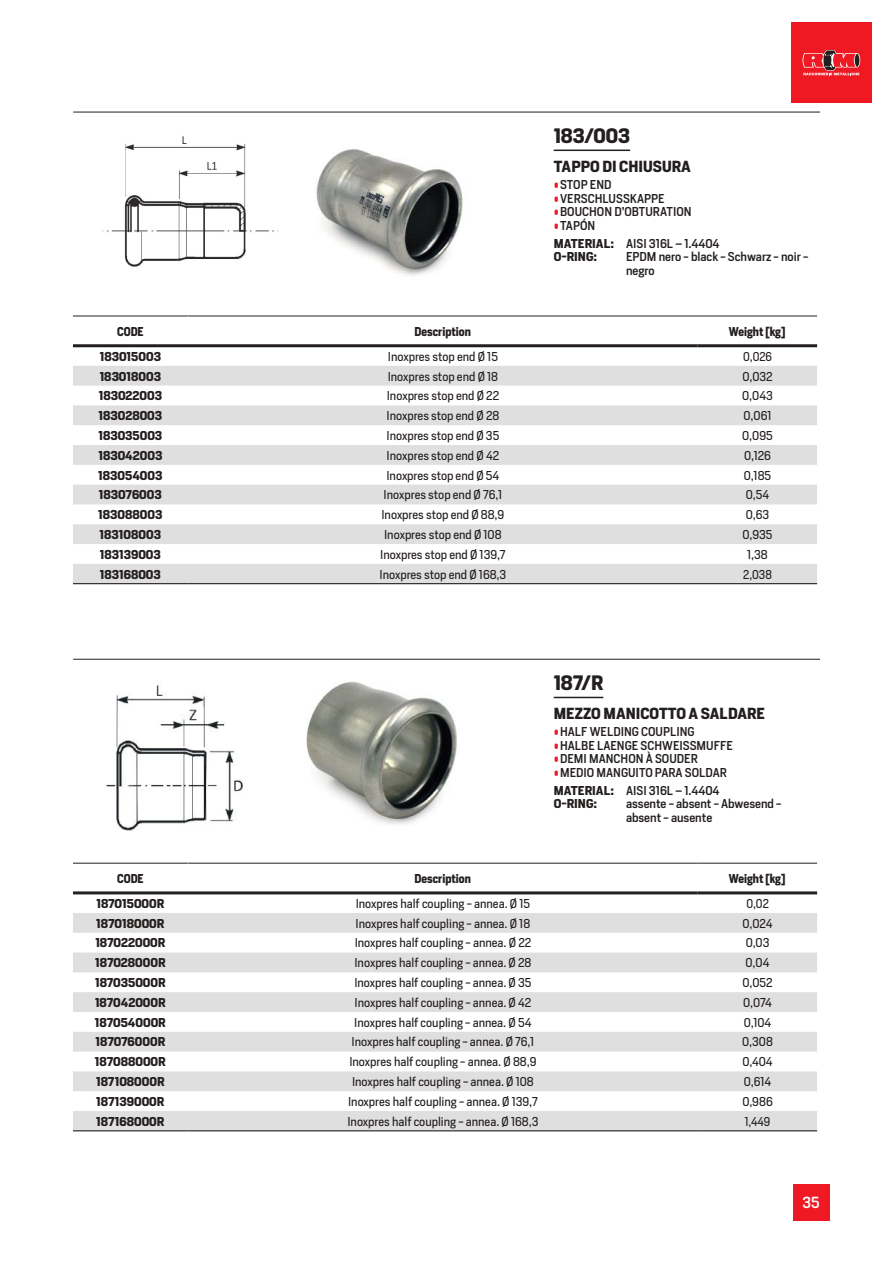
<style>
.page{position:relative;width:893px;height:1263px;background:#fff}
.page>*{position:absolute;margin:0;border:0;box-sizing:border-box;transform-origin:0 0}
.t1{font:700 19.5px "Heron Sans";letter-spacing:.005em;color:#241f1f}
.t2{font:700 15px "Heron Sans";color:#241f1f}
.t3{font:500 15px "Heron Sans";color:#fff}
.t4{font:12px "Heron Sans";color:#241f1f}
.t5{font:500 12px/17.7px "Heron Sans";color:#241f1f}
.t6{font:700 12px "Heron Sans";color:#241f1f}
.t7{font:700 12px "Heron Sans";color:#241f1f;scale:.9 1}
.t8{font:12px "Heron Sans";color:#241f1f;scale:.95 1}
.s1{color:#ef1923}
.s2{font-weight:700}
</style>
<div class="page">
<div style="left:793px;top:1184px;width:36px;height:36px;background:#ef1923"></div>
<div style="left:791px;top:22px;width:81px;height:81px;background:#ef1923"></div>
<svg style="left:802px;top:50px;width:58px;height:25px"></svg>
<hr style="left:73px;top:316px;width:115px;height:1px;background:#241f1f">
<hr style="left:188px;top:316px;width:509px;height:1px;background:#241f1f">
<hr style="left:697px;top:316px;width:120px;height:1px;background:#241f1f">
<hr style="left:73px;top:344px;width:115px;height:3px;background:#241f1f">
<hr style="left:188px;top:344px;width:509px;height:3px;background:#241f1f">
<hr style="left:697px;top:344px;width:120px;height:3px;background:#241f1f">
<svg style="left:73px;top:366px;width:744px;height:217px;fill:#e0dfdf"></svg>
<hr style="left:73px;top:583px;width:115px;height:1px;background:#241f1f">
<hr style="left:188px;top:583px;width:510px;height:1px;background:#241f1f">
<hr style="left:698px;top:583px;width:119px;height:1px;background:#241f1f">
<hr style="left:554px;top:150px;width:76px;height:1px;background:#241f1f">
<hr style="left:73px;top:112px;width:747px;height:1px;background:#241f1f">
<img style="left:102px;top:136px;width:176px;height:131px">
<img style="left:316px;top:149px;width:147px;height:127px">
<hr style="left:73px;top:863px;width:115px;height:1px;background:#241f1f">
<hr style="left:188px;top:863px;width:509px;height:1px;background:#241f1f">
<hr style="left:697px;top:863px;width:120px;height:1px;background:#241f1f">
<hr style="left:73px;top:891px;width:115px;height:3px;background:#241f1f">
<hr style="left:188px;top:891px;width:509px;height:3px;background:#241f1f">
<hr style="left:697px;top:891px;width:120px;height:3px;background:#241f1f">
<svg style="left:73px;top:913px;width:744px;height:217px;fill:#e0dfdf"></svg>
<hr style="left:73px;top:1130px;width:115px;height:1px;background:#241f1f">
<hr style="left:188px;top:1130px;width:510px;height:1px;background:#241f1f">
<hr style="left:698px;top:1130px;width:119px;height:1px;background:#241f1f">
<hr style="left:554px;top:697px;width:49px;height:1px;background:#241f1f">
<hr style="left:73px;top:659px;width:747px;height:1px;background:#241f1f">
<img style="left:106px;top:685px;width:137px;height:146px">
<img style="left:306px;top:681px;width:151px;height:144px">
<h1 class="t1" style="left:554px;top:123px;width:78px">183/003</h1>
<p class="t2" style="left:554px;top:156px;width:139px">TAPPO DI CHIUSURA</p>
<p class="t5" style="left:554px;top:176px;width:59px"><span class="s1">•</span>STOP END</p>
<p class="t5" style="left:554px;top:189px;width:112px"><span class="s1">•</span>VERSCHLUSSKAPPE</p>
<p class="t5" style="left:554px;top:203px;width:139px"><span class="s1">•</span>BOUCHON D’OBTURATION</p>
<p class="t5" style="left:554px;top:216px;width:167px"><span class="s1">•</span>TAPÓN<br><span class="s2">MATERIAL:</span> AISI 316L – 1.4404</p>
<p class="t6" style="left:554px;top:249px;width:45px">O-RING:</p>
<p class="t5" style="left:626px;top:250px;width:184px;line-height:13.5px">EPDM nero - black - Schwarz - noir - negro</p>
<p class="t7" style="left:117px;top:324px;width:31px">CODE</p>
<p class="t7" style="left:414px;top:324px;width:64px">Description</p>
<p class="t7" style="left:729px;top:324px;width:64px">Weight [kg]</p>
<p class="t6" style="left:100px;top:348px;width:63px">183015003</p>
<p class="t4" style="left:388px;top:349px;width:112px">Inoxpres stop end Ø 15</p>
<p class="t8" style="left:743px;top:349px;width:32px">0,026</p>
<p class="t6" style="left:100px;top:368px;width:63px">183018003</p>
<p class="t4" style="left:388px;top:368px;width:112px">Inoxpres stop end Ø 18</p>
<p class="t4" style="left:742px;top:368px;width:32px">0,032</p>
<p class="t6" style="left:99px;top:388px;width:65px">183022003</p>
<p class="t4" style="left:387px;top:388px;width:114px">Inoxpres stop end Ø 22</p>
<p class="t4" style="left:742px;top:388px;width:32px">0,043</p>
<p class="t6" style="left:98px;top:408px;width:65px">183028003</p>
<p class="t4" style="left:386px;top:408px;width:114px">Inoxpres stop end Ø 28</p>
<p class="t4" style="left:744px;top:408px;width:29px">0,061</p>
<p class="t6" style="left:98px;top:428px;width:65px">183035003</p>
<p class="t4" style="left:386px;top:428px;width:114px">Inoxpres stop end Ø 35</p>
<p class="t4" style="left:742px;top:428px;width:32px">0,095</p>
<p class="t6" style="left:98px;top:447px;width:65px">183042003</p>
<p class="t4" style="left:387px;top:448px;width:114px">Inoxpres stop end Ø 42</p>
<p class="t4" style="left:744px;top:448px;width:28px">0,126</p>
<p class="t6" style="left:98px;top:467px;width:66px">183054003</p>
<p class="t4" style="left:386px;top:467px;width:114px">Inoxpres stop end Ø 54</p>
<p class="t4" style="left:744px;top:467px;width:29px">0,185</p>
<p class="t6" style="left:99px;top:487px;width:64px">183076003</p>
<p class="t4" style="left:384px;top:487px;width:120px">Inoxpres stop end Ø 76,1</p>
<p class="t4" style="left:746px;top:487px;width:25px">0,54</p>
<p class="t6" style="left:98px;top:507px;width:66px">183088003</p>
<p class="t4" style="left:381px;top:507px;width:124px">Inoxpres stop end Ø 88,9</p>
<p class="t4" style="left:746px;top:507px;width:25px">0,63</p>
<p class="t6" style="left:100px;top:527px;width:63px">183108003</p>
<p class="t4" style="left:384px;top:527px;width:119px">Inoxpres stop end Ø 108</p>
<p class="t4" style="left:742px;top:527px;width:32px">0,935</p>
<p class="t6" style="left:100px;top:546px;width:63px">183139003</p>
<p class="t4" style="left:380px;top:547px;width:127px">Inoxpres stop end Ø 139,7</p>
<p class="t4" style="left:747px;top:547px;width:22px">1,38</p>
<p class="t6" style="left:100px;top:566px;width:63px">183168003</p>
<p class="t4" style="left:379px;top:566px;width:128px">Inoxpres stop end Ø 168,3</p>
<p class="t8" style="left:743px;top:566px;width:32px">2,038</p>
<h1 class="t1" style="left:554px;top:670px;width:51px">187/R</h1>
<p class="t2" style="left:554px;top:703px;width:213px">MEZZO MANICOTTO A SALDARE</p>
<p class="t5" style="left:554px;top:723px;width:142px"><span class="s1">•</span>HALF WELDING COUPLING</p>
<p class="t5" style="left:554px;top:737px;width:181px"><span class="s1">•</span>HALBE LAENGE SCHWEISSMUFFE</p>
<p class="t5" style="left:554px;top:750px;width:146px"><span class="s1">•</span>DEMI MANCHON À SOUDER</p>
<p class="t5" style="left:554px;top:764px;width:175px"><span class="s1">•</span>MEDIO MANGUITO PARA SOLDAR<br><span class="s2">MATERIAL:</span> AISI 316L – 1.4404</p>
<p class="t6" style="left:554px;top:796px;width:45px">O-RING:</p>
<p class="t5" style="left:626px;top:797px;width:157px;line-height:13.5px">assente - absent - Abwesend - absent - ausente</p>
<p class="t7" style="left:117px;top:871px;width:31px">CODE</p>
<p class="t7" style="left:414px;top:871px;width:64px">Description</p>
<p class="t7" style="left:729px;top:871px;width:64px">Weight [kg]</p>
<p class="t6" style="left:96px;top:895px;width:69px">187015000R</p>
<p class="t4" style="left:356px;top:896px;width:176px">Inoxpres half coupling - annea. Ø 15</p>
<p class="t8" style="left:746px;top:896px;width:25px">0,02</p>
<p class="t6" style="left:96px;top:915px;width:70px">187018000R</p>
<p class="t4" style="left:356px;top:915px;width:176px">Inoxpres half coupling - annea. Ø 18</p>
<p class="t4" style="left:742px;top:915px;width:32px">0,024</p>
<p class="t6" style="left:95px;top:935px;width:72px">187022000R</p>
<p class="t4" style="left:355px;top:935px;width:178px">Inoxpres half coupling - annea. Ø 22</p>
<p class="t4" style="left:746px;top:935px;width:25px">0,03</p>
<p class="t6" style="left:95px;top:955px;width:72px">187028000R</p>
<p class="t4" style="left:354px;top:955px;width:178px">Inoxpres half coupling - annea. Ø 28</p>
<p class="t4" style="left:746px;top:955px;width:25px">0,04</p>
<p class="t6" style="left:95px;top:975px;width:72px">187035000R</p>
<p class="t4" style="left:354px;top:975px;width:179px">Inoxpres half coupling - annea. Ø 35</p>
<p class="t4" style="left:742px;top:975px;width:32px">0,052</p>
<p class="t6" style="left:95px;top:994px;width:72px">187042000R</p>
<p class="t4" style="left:354px;top:995px;width:178px">Inoxpres half coupling - annea. Ø 42</p>
<p class="t4" style="left:743px;top:995px;width:30px">0,074</p>
<p class="t6" style="left:95px;top:1014px;width:72px">187054000R</p>
<p class="t4" style="left:354px;top:1014px;width:179px">Inoxpres half coupling - annea. Ø 54</p>
<p class="t4" style="left:744px;top:1014px;width:29px">0,104</p>
<p class="t6" style="left:96px;top:1034px;width:71px">187076000R</p>
<p class="t4" style="left:352px;top:1034px;width:184px">Inoxpres half coupling - annea. Ø 76,1</p>
<p class="t4" style="left:742px;top:1034px;width:32px">0,308</p>
<p class="t6" style="left:95px;top:1054px;width:72px">187088000R</p>
<p class="t4" style="left:349px;top:1054px;width:189px">Inoxpres half coupling - annea. Ø 88,9</p>
<p class="t4" style="left:742px;top:1054px;width:32px">0,404</p>
<p class="t6" style="left:96px;top:1074px;width:70px">187108000R</p>
<p class="t4" style="left:352px;top:1074px;width:183px">Inoxpres half coupling - annea. Ø 108</p>
<p class="t4" style="left:744px;top:1074px;width:29px">0,614</p>
<p class="t6" style="left:96px;top:1093px;width:70px">187139000R</p>
<p class="t4" style="left:348px;top:1094px;width:191px">Inoxpres half coupling - annea. Ø 139,7</p>
<p class="t4" style="left:742px;top:1094px;width:32px">0,986</p>
<p class="t6" style="left:96px;top:1113px;width:70px">187168000R</p>
<p class="t4" style="left:347px;top:1113px;width:192px">Inoxpres half coupling - annea. Ø 168,3</p>
<p class="t8" style="left:745px;top:1114px;width:28px">1,449</p>
<p class="t3" style="left:802px;top:1193px;width:19px">35</p>
</div>
